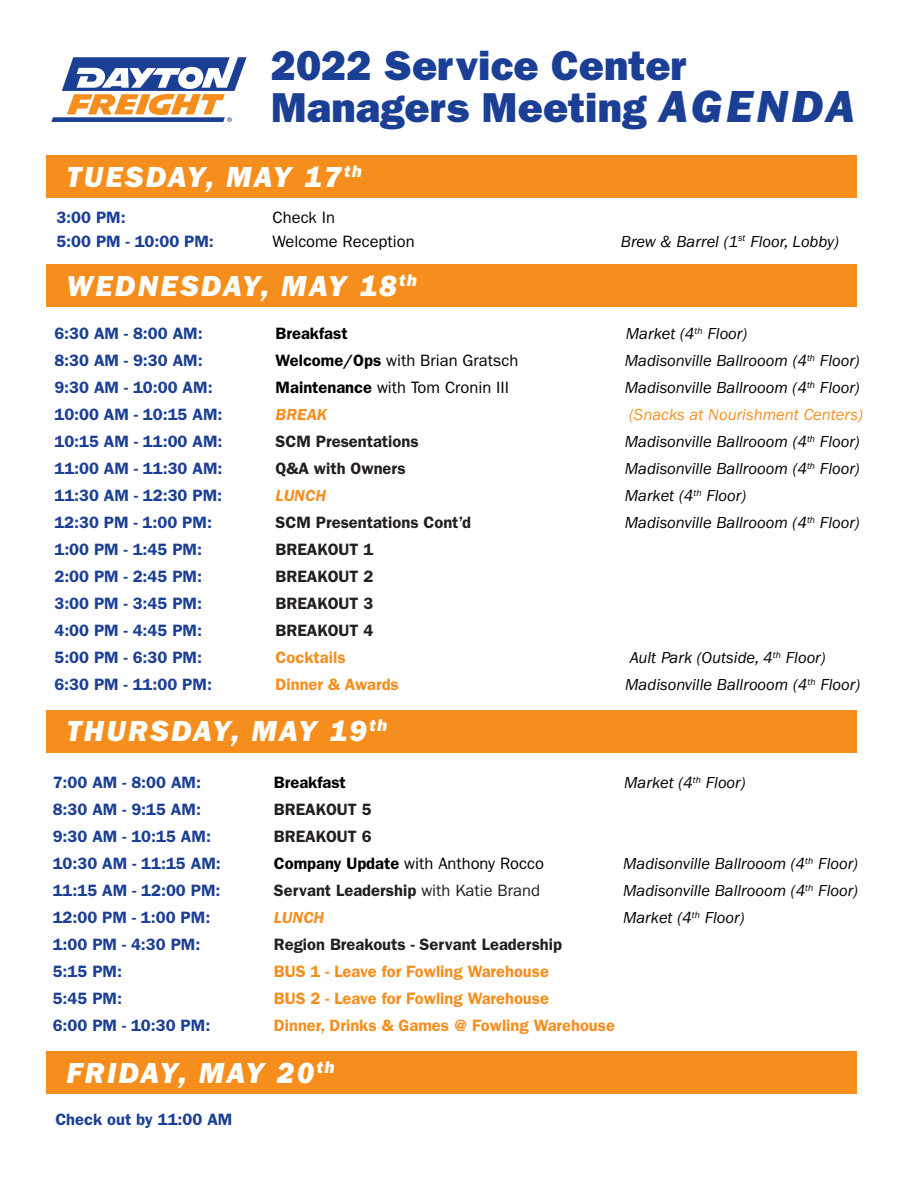
<style>
.page{position:relative;width:918px;height:1188px;background:#fff}
.page>*{position:absolute;margin:0;border:0;box-sizing:border-box;transform-origin:0 0}
.t1{font:42px/42px "ITC Franklin Gothic Std Hvy";color:#1b3f94}
.t2{font:30px "ITC Franklin Gothic Std Hvy It";letter-spacing:.075em;color:#fff}
.t3{font:600 16.5px "ITC Franklin Gothic Std";color:#1b3f94}
.t4{font:italic 16.5px "ITC Franklin Gothic Std";color:#000}
.t5{font:600 16.5px "ITC Franklin Gothic Std";color:#231f20}
.t6{font:600 16.5px "ITC Franklin Gothic Std";color:#f68e1e}
.t7{font:16.5px "ITC Franklin Gothic Std";color:#000}
.t8{font:italic 16.5px "ITC Franklin Gothic Std";color:#f68e1e}
.t9{font:600 16.5px "ITC Franklin Gothic Std";color:#000}
.t10{font:italic 600 16.5px "ITC Franklin Gothic Std";color:#f68e1e}
.s1{font-family:"ITC Franklin Gothic Std Hvy It";font-size:46.5px}
.s2{font-weight:600}
.s3{font-weight:400}
</style>
<div class="page">
<div style="left:47px;top:155px;width:810px;height:42px;background:#f68e1e"></div>
<div style="left:47px;top:265px;width:810px;height:42px;background:#f68e1e"></div>
<svg style="left:51px;top:57px;width:195px;height:65px"></svg>
<div style="left:47px;top:710px;width:810px;height:42px;background:#f68e1e"></div>
<div style="left:47px;top:1052px;width:810px;height:42px;background:#f68e1e"></div>
<h1 class="t1" style="left:271px;top:45px;width:585px">2022 Service Center<br>Managers Meeting <span class="s1">AGENDA</span></h1>
<h2 class="t2" style="left:66px;top:159px;width:297px">TUESDAY, MAY 17<sup>th</sup></h2>
<p class="t3" style="left:56px;top:207px;width:71px">3:00 PM:</p>
<p class="t7" style="left:272px;top:207px;width:64px">Check In</p>
<p class="t3" style="left:56px;top:231px;width:159px">5:00 PM - 10:00 PM:</p>
<p class="t7" style="left:272px;top:231px;width:143px">Welcome Reception</p>
<p class="t4" style="left:620px;top:232px;width:219px">Brew &amp; Barrel (1<sup>st</sup> Floor, Lobby)</p>
<h2 class="t2" style="left:66px;top:268px;width:352px">WEDNESDAY, MAY 18<sup>th</sup></h2>
<p class="t3" style="left:54px;top:324px;width:150px">6:30 AM - 8:00 AM:</p>
<p class="t9" style="left:275px;top:324px;width:73px">Breakfast</p>
<p class="t4" style="left:625px;top:325px;width:123px">Market (4<sup>th</sup> Floor)</p>
<p class="t3" style="left:54px;top:351px;width:150px">8:30 AM - 9:30 AM:</p>
<p class="t7" style="left:275px;top:351px;width:244px"><span class="s2">Welcome/Ops</span> with Brian Gratsch</p>
<p class="t4" style="left:624px;top:352px;width:236px">Madisonville Ballrooom (4<sup>th</sup> Floor)</p>
<p class="t3" style="left:54px;top:378px;width:160px">9:30 AM - 10:00 AM:</p>
<p class="t7" style="left:275px;top:378px;width:235px"><span class="s2">Maintenance</span> with Tom Cronin III</p>
<p class="t4" style="left:624px;top:379px;width:236px">Madisonville Ballrooom (4<sup>th</sup> Floor)</p>
<p class="t3" style="left:54px;top:405px;width:169px">10:00 AM - 10:15 AM:</p>
<p class="t10" style="left:275px;top:405px;width:53px">BREAK</p>
<p class="t8" style="left:629px;top:406px;width:235px">(Snacks at Nourishment Centers)</p>
<p class="t3" style="left:54px;top:432px;width:169px">10:15 AM - 11:00 AM:</p>
<p class="t5" style="left:275px;top:432px;width:144px">SCM Presentations</p>
<p class="t4" style="left:624px;top:433px;width:236px">Madisonville Ballrooom (4<sup>th</sup> Floor)</p>
<p class="t3" style="left:54px;top:459px;width:169px">11:00 AM - 11:30 AM:</p>
<p class="t5" style="left:275px;top:459px;width:131px">Q&amp;A with Owners</p>
<p class="t4" style="left:624px;top:460px;width:236px">Madisonville Ballrooom (4<sup>th</sup> Floor)</p>
<p class="t3" style="left:54px;top:486px;width:169px">11:30 AM - 12:30 PM:</p>
<p class="t10" style="left:275px;top:486px;width:52px">LUNCH</p>
<p class="t4" style="left:624px;top:487px;width:123px">Market (4<sup>th</sup> Floor)</p>
<p class="t3" style="left:54px;top:513px;width:159px">12:30 PM - 1:00 PM:</p>
<p class="t5" style="left:275px;top:513px;width:197px">SCM Presentations Cont’d</p>
<p class="t4" style="left:624px;top:514px;width:236px">Madisonville Ballrooom (4<sup>th</sup> Floor)</p>
<p class="t3" style="left:54px;top:540px;width:149px">1:00 PM - 1:45 PM:</p>
<p class="t5" style="left:275px;top:540px;width:99px">BREAKOUT 1</p>
<p class="t3" style="left:54px;top:567px;width:149px">2:00 PM - 2:45 PM:</p>
<p class="t5" style="left:275px;top:567px;width:99px">BREAKOUT 2</p>
<p class="t3" style="left:54px;top:594px;width:149px">3:00 PM - 3:45 PM:</p>
<p class="t5" style="left:275px;top:594px;width:99px">BREAKOUT 3</p>
<p class="t3" style="left:54px;top:621px;width:149px">4:00 PM - 4:45 PM:</p>
<p class="t5" style="left:275px;top:621px;width:99px">BREAKOUT 4</p>
<p class="t3" style="left:54px;top:648px;width:149px">5:00 PM - 6:30 PM:</p>
<p class="t6" style="left:275px;top:648px;width:71px">Cocktails</p>
<p class="t4" style="left:629px;top:649px;width:197px">Ault Park (Outside, 4<sup>th</sup> Floor)</p>
<p class="t3" style="left:54px;top:675px;width:159px">6:30 PM - 11:00 PM:</p>
<p class="t6" style="left:275px;top:675px;width:125px">Dinner &amp; Awards</p>
<p class="t4" style="left:625px;top:676px;width:236px">Madisonville Ballrooom (4<sup>th</sup> Floor)</p>
<h2 class="t2" style="left:66px;top:713px;width:322px">THURSDAY, MAY 19<sup>th</sup></h2>
<p class="t3" style="left:53px;top:773px;width:150px">7:00 AM - 8:00 AM:</p>
<p class="t9" style="left:274px;top:773px;width:73px">Breakfast</p>
<p class="t4" style="left:623px;top:773px;width:123px">Market (4<sup>th</sup> Floor)</p>
<p class="t3" style="left:53px;top:800px;width:150px">8:30 AM - 9:15 AM:</p>
<p class="t5" style="left:274px;top:800px;width:99px">BREAKOUT 5</p>
<p class="t3" style="left:53px;top:827px;width:160px">9:30 AM - 10:15 AM:</p>
<p class="t5" style="left:274px;top:827px;width:99px">BREAKOUT 6</p>
<p class="t3" style="left:53px;top:854px;width:169px">10:30 AM - 11:15 AM:</p>
<p class="t7" style="left:274px;top:854px;width:271px"><span class="s2">Company Update</span> with Anthony Rocco</p>
<p class="t4" style="left:622px;top:854px;width:236px">Madisonville Ballrooom (4<sup>th</sup> Floor)</p>
<p class="t3" style="left:53px;top:881px;width:169px">11:15 AM - 12:00 PM:</p>
<p class="t5" style="left:274px;top:881px;width:267px">Servant Leadership <span class="s3">with Katie Brand</span></p>
<p class="t4" style="left:622px;top:881px;width:236px">Madisonville Ballrooom (4<sup>th</sup> Floor)</p>
<p class="t3" style="left:53px;top:908px;width:159px">12:00 PM - 1:00 PM:</p>
<p class="t10" style="left:274px;top:908px;width:52px">LUNCH</p>
<p class="t4" style="left:622px;top:908px;width:123px">Market (4<sup>th</sup> Floor)</p>
<p class="t3" style="left:53px;top:935px;width:149px">1:00 PM - 4:30 PM:</p>
<p class="t5" style="left:274px;top:935px;width:289px">Region Breakouts - Servant Leadership</p>
<p class="t3" style="left:53px;top:962px;width:71px">5:15 PM:</p>
<p class="t6" style="left:274px;top:962px;width:276px">BUS 1 - Leave for Fowling Warehouse</p>
<p class="t3" style="left:53px;top:989px;width:71px">5:45 PM:</p>
<p class="t6" style="left:274px;top:989px;width:276px">BUS 2 - Leave for Fowling Warehouse</p>
<p class="t3" style="left:53px;top:1016px;width:159px">6:00 PM - 10:30 PM:</p>
<p class="t6" style="left:274px;top:1016px;width:342px">Dinner, Drinks &amp; Games @ Fowling Warehouse</p>
<h2 class="t2" style="left:66px;top:1056px;width:270px">FRIDAY, MAY 20<sup>th</sup></h2>
<p class="t3" style="left:55px;top:1110px;width:178px">Check out by 11:00 AM</p>
</div>
